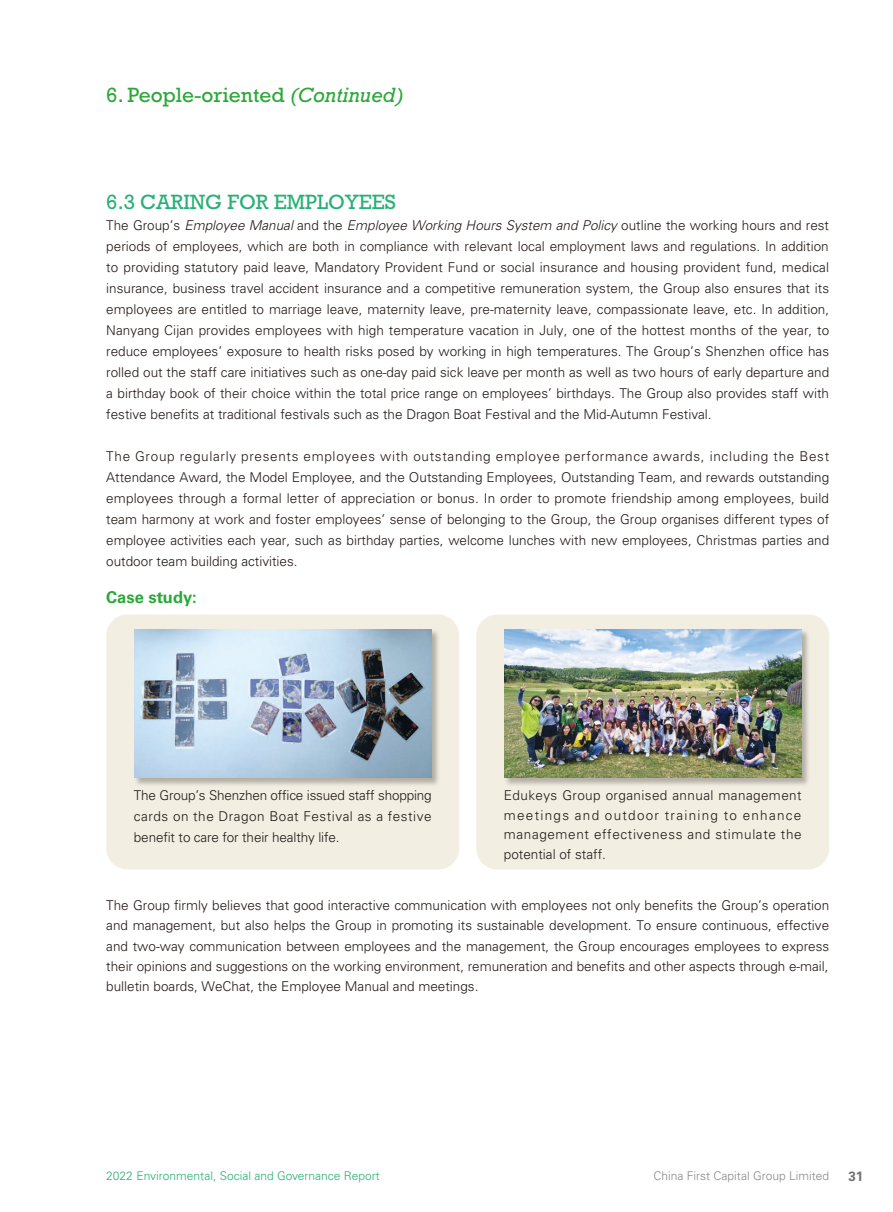
<style>
.page{position:relative;width:893px;height:1212px;background:#fff}
.page>*{position:absolute;margin:0;border:0;box-sizing:border-box;transform-origin:0 0}
.t1{font:21px "Rockwell Std";color:#2ba839}
.t2{font:21px "Rockwell Std";color:#28b077}
.t3{font:700 16.5px "Univers LT Std";color:#2ba839}
.t4{font:300 13.5px/21px "Univers LT Std";color:#231916;text-align:justify}
.t5{font:700 13.5px "Univers LT Std";color:#727272}
.t6{font:300 12px "Univers LT Std";color:#28b077}
.t7{font:300 12px "Univers LT Std";color:#898989}
.s1{font-style:italic}
</style>
<div class="page">
<div style="left:106px;top:614px;width:353px;height:255px;background:#f2eee2;border-radius:21px"></div>
<div style="left:134px;top:629px;width:306px;height:158px;background:#231916;opacity:.3"></div>
<img style="left:134px;top:629px;width:297px;height:149px">
<div style="left:476px;top:614px;width:353px;height:255px;background:#f2eee2;border-radius:21px"></div>
<div style="left:504px;top:629px;width:306px;height:158px;background:#231916;opacity:.3"></div>
<img style="left:504px;top:629px;width:297px;height:149px">
<h1 class="t1" style="left:106px;top:83px;width:298px">6. People-oriented <span class="s1">(Continued)</span></h1>
<h1 class="t2" style="left:106px;top:190px;width:291px">6.3 CARING FOR EMPLOYEES</h1>
<p class="t4" style="left:106px;top:214px;width:725px">The Group’s <span class="s1">Employee Manual</span> and the <span class="s1">Employee Working Hours System and Policy</span> outline the working hours and rest periods of employees, which are both in compliance with relevant local employment laws and regulations. In addition to providing statutory paid leave, Mandatory Provident Fund or social insurance and housing provident fund, medical insurance, business travel accident insurance and a competitive remuneration system, the Group also ensures that its employees are entitled to marriage leave, maternity leave, pre-maternity leave, compassionate leave, etc. In addition, Nanyang Cijan provides employees with high temperature vacation in July, one of the hottest months of the year, to reduce employees’ exposure to health risks posed by working in high temperatures. The Group’s Shenzhen office has rolled out the staff care initiatives such as one-day paid sick leave per month as well as two hours of early departure and a birthday book of their choice within the total price range on employees’ birthdays. The Group also provides staff with festive benefits at traditional festivals such as the Dragon Boat Festival and the Mid-Autumn Festival.</p>
<p class="t4" style="left:106px;top:446px;width:724px">The Group regularly presents employees with outstanding employee performance awards, including the Best Attendance Award, the Model Employee, and the Outstanding Employees, Outstanding Team, and rewards outstanding employees through a formal letter of appreciation or bonus. In order to promote friendship among employees, build team harmony at work and foster employees’ sense of belonging to the Group, the Group organises different types of employee activities each year, such as birthday parties, welcome lunches with new employees, Christmas parties and outdoor team building activities.</p>
<p class="t3" style="left:106px;top:587px;width:92px">Case study:</p>
<p class="t4" style="left:134px;top:785px;width:299px">The Group’s Shenzhen office issued staff shopping cards on the Dragon Boat Festival as a festive benefit to care for their healthy life.</p>
<p class="t4" style="left:504px;top:786px;width:299px;line-height:19.5px">Edukeys Group organised annual management meetings and outdoor training to enhance management effectiveness and stimulate the potential of staff.</p>
<p class="t4" style="left:106px;top:895px;width:724px;line-height:20.2px">The Group firmly believes that good interactive communication with employees not only benefits the Group’s operation and management, but also helps the Group in promoting its sustainable development. To ensure continuous, effective and two-way communication between employees and the management, the Group encourages employees to express their opinions and suggestions on the working environment, remuneration and benefits and other aspects through e-mail, bulletin boards, WeChat, the Employee Manual and meetings.</p>
<p class="t6" style="left:106px;top:1168px;width:275px">2022 Environmental, Social and Governance Report</p>
<p class="t7" style="left:654px;top:1168px;width:177px">China First Capital Group Limited</p>
<p class="t5" style="left:848px;top:1168px;width:17px">31</p>
</div>
